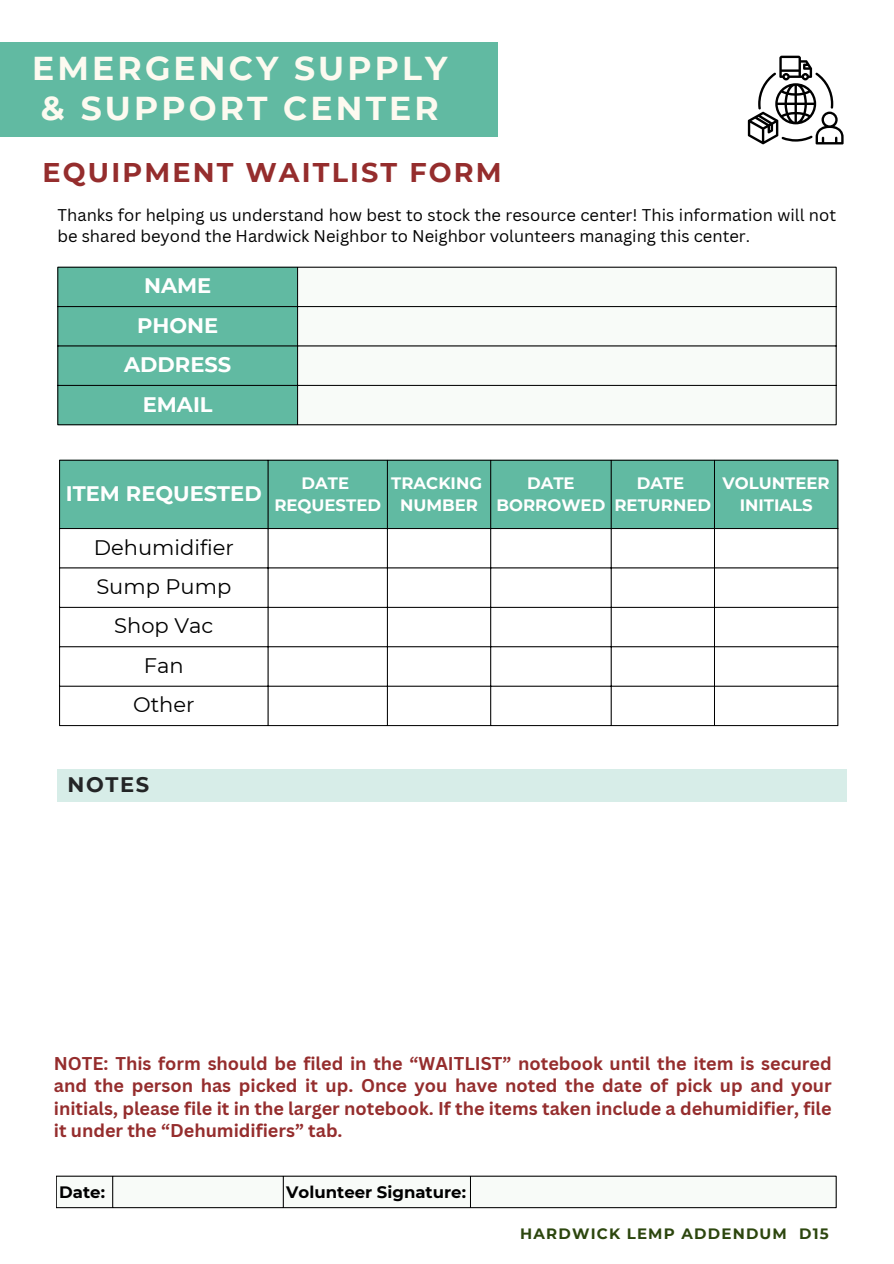
<style>
.page{position:relative;width:894px;height:1264px;background:#fff}
.page>*{position:absolute;margin:0;border:0;box-sizing:border-box;transform-origin:0 0}
.t1{font:700 33px/39.5px "Montserrat";letter-spacing:.095em;color:#fdfaf0}
.t2{font:700 27px "Montserrat";letter-spacing:.08em;color:#952d2d}
.t3{font:21px "Montserrat";color:#000}
.t4{font:700 21px "Montserrat";color:#fff}
.t5{font:700 21px "Montserrat";letter-spacing:.08em;color:#232526}
.t6{font:700 18px/22.5px "Canva Sans";color:#952d2d;text-align:justify}
.t7{font:16.5px/21px "Canva Sans";color:#000}
.t8{font:700 16.5px/22.5px "Montserrat";color:#fff;text-align:center}
.t9{font:700 16.5px "Montserrat";color:#000}
.t10{font:700 15px "Montserrat";letter-spacing:.08em;color:#2c460e}
</style>
<div class="page">
<div style="left:0;top:42px;width:497px;height:94px;background:#61baa2"></div>
<svg style="left:747px;top:56px;width:96px;height:88px"></svg>
<div style="left:59px;top:268px;width:238px;height:156px;background:#61baa2"></div>
<svg style="left:298px;top:268px;width:537px;height:156px"></svg>
<hr style="left:58px;top:267px;width:1px;height:157px;background:#000">
<hr style="left:297px;top:267px;width:1px;height:157px;background:#000">
<hr style="left:835px;top:267px;width:1px;height:157px;background:#000">
<hr style="left:58px;top:267px;width:778px;height:1px;background:#000">
<hr style="left:58px;top:306px;width:778px;height:1px;background:#000">
<hr style="left:58px;top:346px;width:778px;height:1px;background:#000">
<hr style="left:58px;top:385px;width:778px;height:1px;background:#000">
<hr style="left:58px;top:424px;width:778px;height:1px;background:#000">
<div style="left:60px;top:461px;width:777px;height:67px;background:#61baa2"></div>
<svg style="left:60px;top:529px;width:777px;height:196px"></svg>
<hr style="left:59px;top:460px;width:1px;height:265px;background:#000">
<hr style="left:268px;top:460px;width:1px;height:265px;background:#000">
<hr style="left:387px;top:460px;width:1px;height:265px;background:#000">
<hr style="left:490px;top:460px;width:1px;height:265px;background:#000">
<hr style="left:610px;top:460px;width:1px;height:265px;background:#000">
<hr style="left:714px;top:460px;width:1px;height:265px;background:#000">
<hr style="left:837px;top:460px;width:1px;height:265px;background:#000">
<hr style="left:59px;top:460px;width:778px;height:1px;background:#000">
<hr style="left:59px;top:528px;width:778px;height:1px;background:#000">
<hr style="left:59px;top:567px;width:778px;height:1px;background:#000">
<hr style="left:59px;top:607px;width:778px;height:1px;background:#000">
<hr style="left:59px;top:646px;width:778px;height:1px;background:#000">
<hr style="left:59px;top:686px;width:778px;height:1px;background:#000">
<hr style="left:59px;top:725px;width:778px;height:1px;background:#000">
<div style="left:58px;top:769px;width:789px;height:32px;background:#d7ede8"></div>
<svg style="left:57px;top:1176px;width:778px;height:31px"></svg>
<hr style="left:56px;top:1176px;width:1px;height:31px;background:#000">
<hr style="left:112px;top:1176px;width:1px;height:31px;background:#000">
<hr style="left:283px;top:1176px;width:1px;height:31px;background:#000">
<hr style="left:470px;top:1176px;width:1px;height:31px;background:#000">
<hr style="left:835px;top:1176px;width:1px;height:31px;background:#000">
<hr style="left:56px;top:1175px;width:780px;height:1px;background:#000">
<hr style="left:56px;top:1207px;width:780px;height:1px;background:#000">
<p class="t1" style="left:32px;top:49px;width:416px">EMERGENCY SUPPLY &amp; SUPPORT CENTER</p>
<p class="t2" style="left:43px;top:156px;width:460px">EQUIPMENT WAITLIST FORM</p>
<p class="t7" style="left:58px;top:204px;width:779px">Thanks for helping us understand how best to stock the resource center! This information will not be shared beyond the Hardwick Neighbor to Neighbor volunteers managing this center.</p>
<h1 class="t4" style="left:144px;top:273px;width:69px">NAME</h1>
<p class="t4" style="left:137px;top:312px;width:83px">PHONE</p>
<p class="t4" style="left:124px;top:352px;width:109px">ADDRESS</p>
<h5 class="t4" style="left:143px;top:391px;width:71px">EMAIL</h5>
<p class="t4" style="left:66px;top:480px;width:197px">ITEM REQUESTED</p>
<p class="t3" style="left:94px;top:534px;width:142px">Dehumidifier</p>
<p class="t3" style="left:96px;top:573px;width:136px">Sump Pump</p>
<p class="t3" style="left:114px;top:613px;width:100px">Shop Vac</p>
<p class="t3" style="left:144px;top:652px;width:41px">Fan</p>
<p class="t3" style="left:133px;top:692px;width:63px">Other</p>
<p class="t8" style="left:301px;top:471px;width:49px">DATE</p>
<p class="t8" style="left:274px;top:494px;width:108px">REQUESTED</p>
<p class="t8" style="left:391px;top:471px;width:92px">TRACKING</p>
<p class="t8" style="left:400px;top:494px;width:79px">NUMBER</p>
<p class="t8" style="left:496px;top:471px;width:110px">DATE<br>BORROWED</p>
<p class="t8" style="left:636px;top:471px;width:49px">DATE</p>
<p class="t8" style="left:614px;top:494px;width:98px">RETURNED</p>
<p class="t8" style="left:722px;top:471px;width:108px">VOLUNTEER</p>
<p class="t8" style="left:739px;top:494px;width:74px">INITIALS</p>
<p class="t5" style="left:67px;top:771px;width:83px">NOTES</p>
<h4 class="t6" style="left:54px;top:1051px;width:779px">NOTE: This form should be filed in the “WAITLIST” notebook until the item is secured and the person has picked it up. Once you have noted the date of pick up and your initials, please file it in the larger notebook. If the items taken include a dehumidifier, file it under the “Dehumidifiers” tab.</h4>
<p class="t9" style="left:59px;top:1181px;width:47px">Date:</p>
<p class="t9" style="left:286px;top:1181px;width:181px">Volunteer Signature:</p>
<p class="t10" style="left:520px;top:1223px;width:310px">HARDWICK LEMP ADDENDUM D15</p>
</div>
